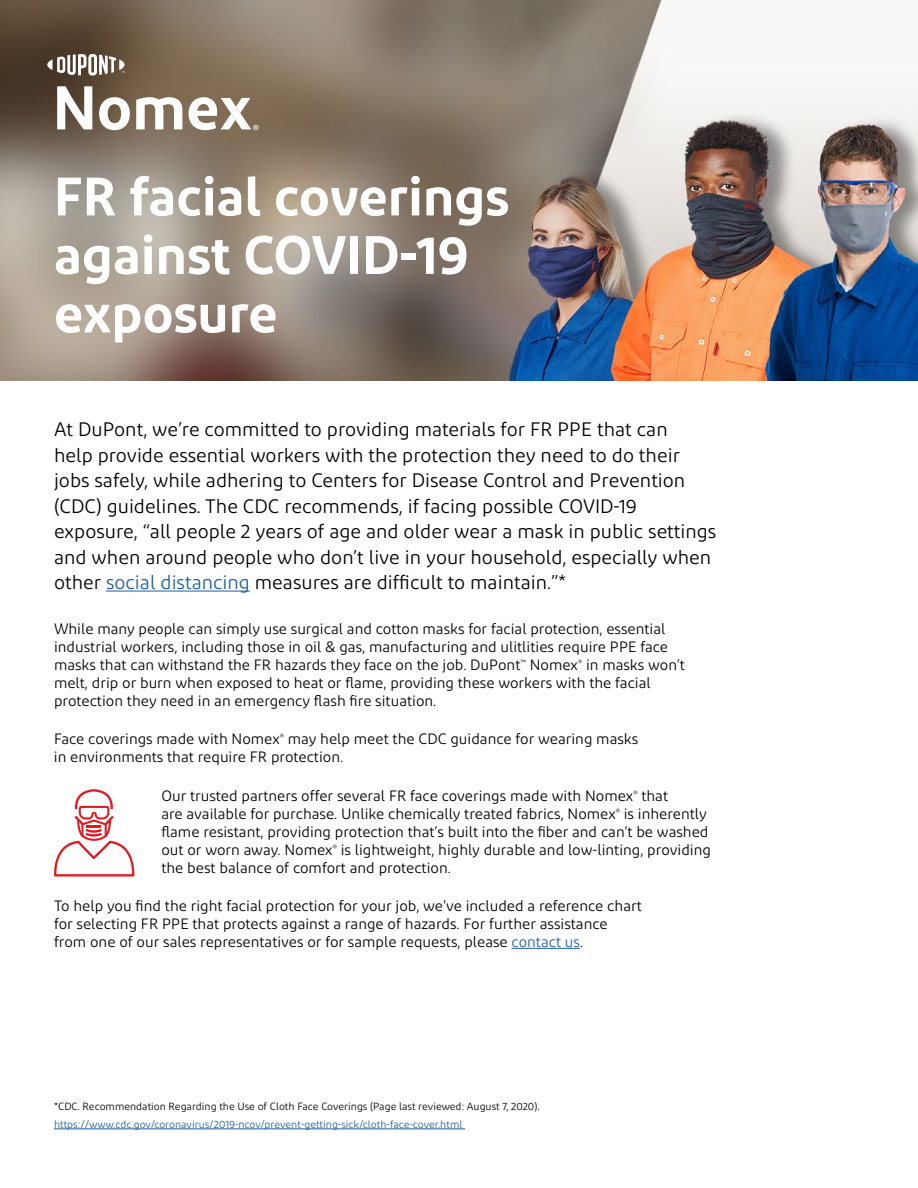
<style>
.page{position:relative;width:918px;height:1188px;background:#fff}
.page>*{position:absolute;margin:0;border:0;box-sizing:border-box;transform-origin:0 0}
.t1{font:600 54px/58.5px "Diodrum";color:#fff}
.t2{font:19.5px/25.5px "Diodrum";color:#000}
.t3{font:15px/18px "Diodrum";color:#000}
.t4{font:10.5px "Diodrum";color:#000}
.t5{font:10.5px "Diodrum";color:#215e9e}
.s1{color:#215e9e}
</style>
<div class="page">
<img style="left:0;top:0;width:918px;height:381px">
<hr style="left:106px;top:591px;width:144px;height:1px;background:#215e9e">
<hr style="left:512px;top:948px;width:68px;height:1px;background:#215e9e">
<svg style="left:47px;top:54px;width:78px;height:22px"></svg>
<svg style="left:57px;top:86px;width:35px;height:43px"></svg>
<svg style="left:99px;top:97px;width:31px;height:33px"></svg>
<svg style="left:136px;top:97px;width:46px;height:32px"></svg>
<svg style="left:189px;top:97px;width:70px;height:33px"></svg>
<svg style="left:54px;top:789px;width:81px;height:88px"></svg>
<hr style="left:54px;top:1129px;width:411px;height:1px;background:#215e9e">
<h1 class="t1" style="left:54px;top:166px;width:457px">FR facial coverings against COVID-19 exposure</h1>
<p class="t2" style="left:54px;top:416px;width:664px">At DuPont, we’re committed to providing materials for FR PPE that can<br>help provide essential workers with the protection they need to do their jobs safely, while adhering to Centers for Disease Control and Prevention (CDC) guidelines. The CDC recommends, if facing possible COVID-19 exposure, “all people 2 years of age and older wear a mask in public settings and when around people who don’t live in your household, especially when other <span class="s1">social distancing</span> measures are difficult to maintain.”*</p>
<p class="t3" style="left:54px;top:620px;width:632px">While many people can simply use surgical and cotton masks for facial protection, essential industrial workers, including those in oil &amp; gas, manufacturing and ulitlities require PPE face masks that can withstand the FR hazards they face on the job. DuPont<sup>™</sup> Nomex<sup>®</sup> in masks won’t melt, drip or burn when exposed to heat or flame, providing these workers with the facial protection they need in an emergency flash fire situation.</p>
<p class="t3" style="left:54px;top:730px;width:586px">Face coverings made with Nomex<sup>®</sup> may help meet the CDC guidance for wearing masks in environments that require FR protection.</p>
<p class="t3" style="left:161px;top:786px;width:551px">Our trusted partners offer several FR face coverings made with Nomex<sup>®</sup> that<br>are available for purchase. Unlike chemically treated fabrics, Nomex<sup>®</sup> is inherently flame resistant, providing protection that’s built into the fiber and can’t be washed out or worn away. Nomex<sup>®</sup> is lightweight, highly durable and low-linting, providing the best balance of comfort and protection.</p>
<p class="t3" style="left:54px;top:896px;width:589px">To help you find the right facial protection for your job, we’ve included a reference chart for selecting FR PPE that protects against a range of hazards. For further assistance from one of our sales representatives or for sample requests, please <span class="s1">contact us</span>.</p>
<p class="t4" style="left:54px;top:1100px;width:487px">*CDC. Recommendation Regarding the Use of Cloth Face Coverings (Page last reviewed: August 7, 2020).</p>
<p class="t5" style="left:54px;top:1118px;width:410px">https://www.cdc.gov/coronavirus/2019-ncov/prevent-getting-sick/cloth-face-cover.html</p>
</div>
